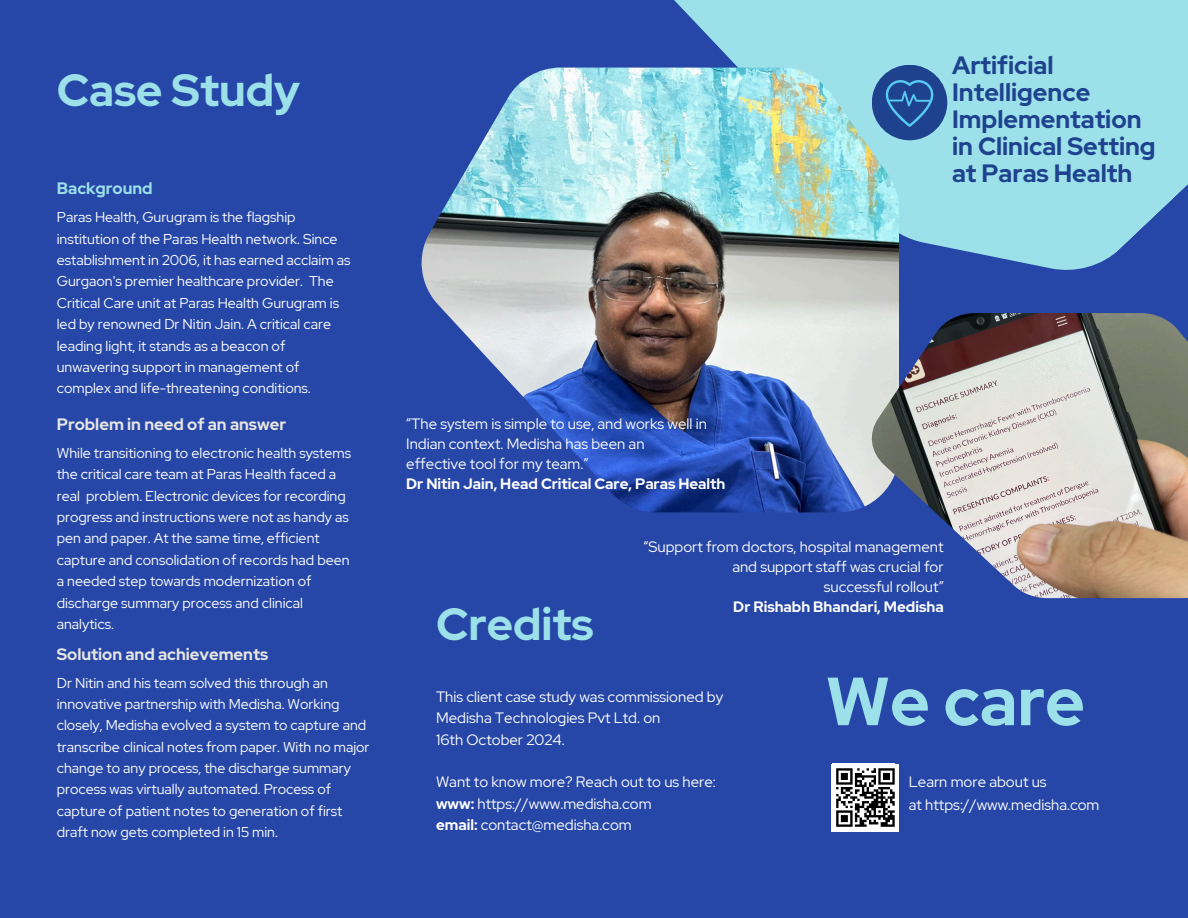
<style>
.page{position:relative;width:1188px;height:918px;background:#2647a7}
.page>*{position:absolute;margin:0;border:0;box-sizing:border-box;transform-origin:0 0}
.t1{font:700 67.95px "Red Hat Display";color:#9ce1e9}
.t2{font:700 45px "Red Hat Display";color:#9ce1e9}
.t3{font:700 25.05px/27px "Red Hat Display";color:#1f428f}
.t4{font:700 16.5px "Red Hat Display";color:#e7e6e3}
.t5{font:700 16.5px "Red Hat Display";color:#9ce1e9}
.t6{font:15px/20.2px "Red Hat Display";color:#fff}
.t7{font:14.25px/21.3px "Red Hat Display";color:#fff}
.s1{font-weight:700}
</style>
<div class="page">
<svg style="left:636px;top:0;width:552px;height:270px;fill:#9ce1e9"></svg>
<img style="left:422px;top:68px;width:477px;height:444px">
<div style="left:872px;top:65px;width:75px;height:75px;background:#1f428f;border-radius:50%"></div>
<img style="left:872px;top:313px;width:316px;height:285px">
<svg style="left:886px;top:80px;width:47px;height:47px"></svg>
<div style="left:831px;top:764px;width:68px;height:67px;background:#fff"></div>
<svg style="left:836px;top:768px;width:59px;height:59px"></svg>
<hr style="left:881px;top:824px;width:14px;height:3px;background:#000">
<h4 class="t2" style="left:57px;top:61px;width:245px">Case Study</h4>
<h2 class="t5" style="left:57px;top:178px;width:97px">Background</h2>
<h5 class="t7" style="left:57px;top:207px;width:295px">Paras Health, Gurugram is the flagship institution of the Paras Health network. Since establishment in 2006, it has earned acclaim as Gurgaon's premier healthcare provider. The Critical Care unit at Paras Health Gurugram is led by renowned Dr Nitin Jain. A critical care leading light, it stands as a beacon of unwavering support in management of complex and life-threatening conditions.</h5>
<h5 class="t4" style="left:57px;top:413px;width:231px">Problem in need of an answer</h5>
<p class="t7" style="left:57px;top:442px;width:296px">While transitioning to electronic health systems the critical care team at Paras Health faced a real problem. Electronic devices for recording progress and instructions were not as handy as pen and paper. At the same time, efficient capture and consolidation of records had been a needed step towards modernization of discharge summary process and clinical analytics.</p>
<p class="t4" style="left:57px;top:643px;width:213px">Solution and achievements</p>
<h4 class="t7" style="left:57px;top:672px;width:314px">Dr Nitin and his team solved this through an innovative partnership with Medisha. Working closely, Medisha evolved a system to capture and transcribe clinical notes from paper. With no major change to any process, the discharge summary process was virtually automated. Process of capture of patient notes to generation of first draft now gets completed in 15 min.</h4>
<h2 class="t3" style="left:952px;top:51px;width:205px">Artificial<br>Intelligence<br>Implementation in Clinical Setting at Paras Health</h2>
<h5 class="t6" style="left:406px;top:413px;width:321px">“The system is simple to use, and works well in Indian context. Medisha has been an<br>effective tool for my team.”<br><span class="s1">Dr Nitin Jain, Head Critical Care, Paras Health</span></h5>
<p class="t2" style="left:436px;top:594px;width:159px">Credits</p>
<h5 class="t6" style="left:644px;top:536px;width:302px;text-align:right">“Support from doctors, hospital management and support staff was crucial for<br>successful rollout”<br><span class="s1">Dr Rishabh Bhandari, Medisha</span></h5>
<h4 class="t6" style="left:436px;top:686px;width:289px;line-height:21.3px">This client case study was commissioned by<br>Medisha Technologies Pvt Ltd. on<br>16th October 2024.</h4>
<h1 class="t6" style="left:436px;top:771px;width:281px;line-height:21.3px">Want to know more? Reach out to us here: <span class="s1">www:</span> https://www.medisha.com<br><span class="s1">email:</span> contact@medisha.com</h1>
<p class="t1" style="left:826px;top:656px;width:261px">We care</p>
<p class="t6" style="left:909px;top:771px;width:192px;line-height:22.5px">Learn more about us<br>at https://www.medisha.com</p>
</div>
